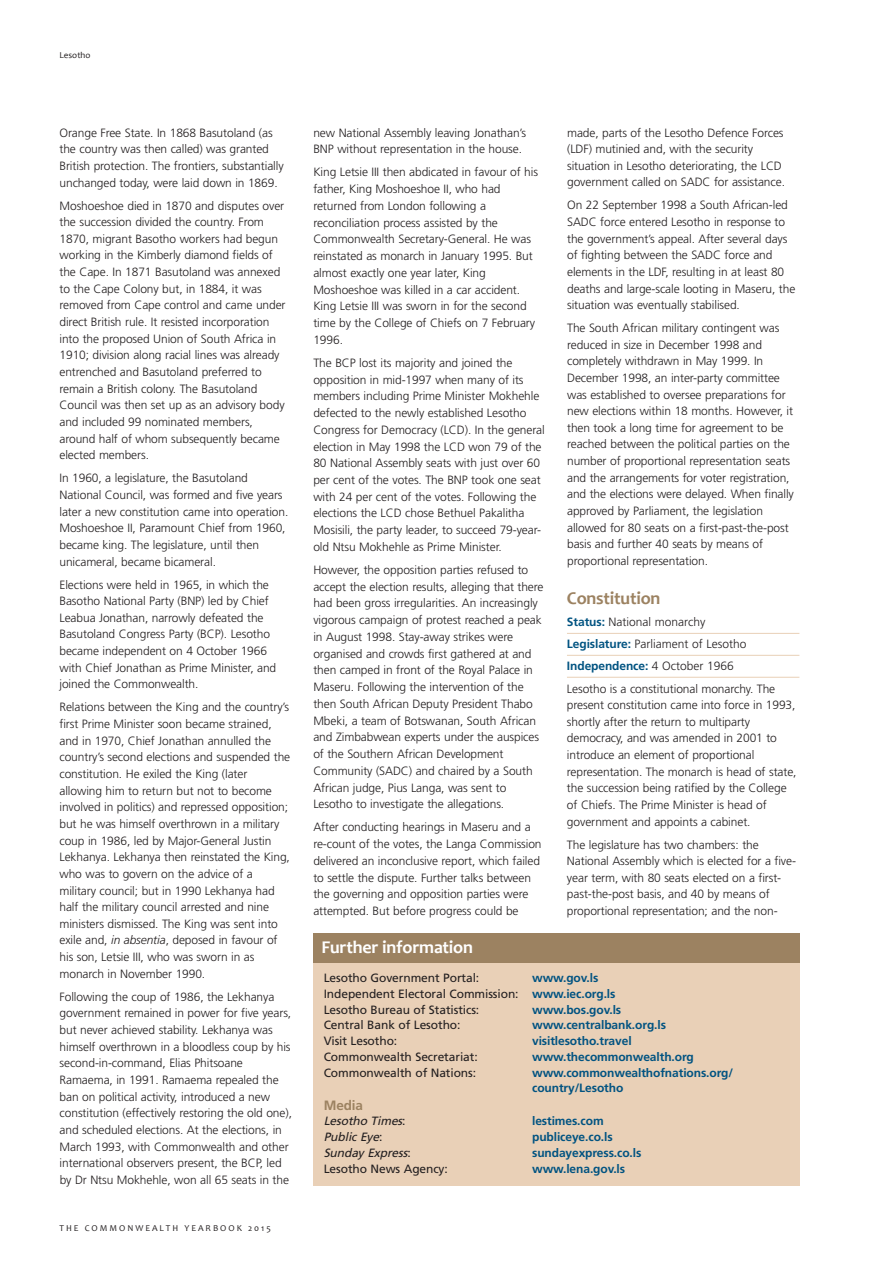
<style>
.page{position:relative;width:893px;height:1263px;background:#fff}
.page>*{position:absolute;margin:0;border:0;box-sizing:border-box;transform-origin:0 0}
.t1{font:700 18px "Candara";letter-spacing:-.01em;color:#fff}
.t2{font:700 18px "Candara";letter-spacing:-.01em;color:#9c8261}
.t3{font:700 13.5px "Frutiger";letter-spacing:-.01em;color:#9c8261}
.t4{font:300 12px/16.6px "Frutiger";letter-spacing:-.01em;color:#231f20}
.t5{font:12px/15.8px "Frutiger";letter-spacing:-.01em;color:#231f20}
.t6{font:700 12px/15.8px "Frutiger";letter-spacing:-.01em;color:#015381}
.t7{font:italic 12px "Frutiger";color:#231f20}
.t8{font:9px "Candara";letter-spacing:.22em;color:#231f20}
.s1{font-style:italic}
.s2{font-weight:700;color:#015381}
.s3{font-style:normal}
</style>
<div class="page">
<hr style="left:567px;top:633px;width:232px;height:1px;background:#e9d0b7">
<hr style="left:567px;top:655px;width:232px;height:1px;background:#e9d0b7">
<hr style="left:567px;top:677px;width:232px;height:1px;background:#e9d0b7">
<div style="left:313px;top:962px;width:486px;height:224px;background:#e9d0b7"></div>
<div style="left:313px;top:933px;width:486px;height:29px;background:#9c8261"></div>
<p class="t8" style="left:60px;top:49px;width:32px">LESOTHO</p>
<p class="t4" style="left:60px;top:125px;width:226px">Orange Free State. In 1868 Basutoland (as the country was then called) was granted British protection. The frontiers, substantially unchanged today, were laid down in 1869.</p>
<p class="t4" style="left:60px;top:198px;width:228px">Moshoeshoe died in 1870 and disputes over the succession divided the country. From 1870, migrant Basotho workers had begun working in the Kimberly diamond fields of the Cape. In 1871 Basutoland was annexed to the Cape Colony but, in 1884, it was removed from Cape control and came under direct British rule. It resisted incorporation into the proposed Union of South Africa in 1910; division along racial lines was already entrenched and Basutoland preferred to remain a British colony. The Basutoland Council was then set up as an advisory body and included 99 nominated members, around half of whom subsequently became elected members.</p>
<p class="t4" style="left:60px;top:471px;width:230px">In 1960, a legislature, the Basutoland National Council, was formed and five years later a new constitution came into operation.<br>Moshoeshoe II, Paramount Chief from 1960, became king. The legislature, until then unicameral, became bicameral.</p>
<p class="t4" style="left:60px;top:577px;width:218px">Elections were held in 1965, in which the Basotho National Party (BNP) led by Chief Leabua Jonathan, narrowly defeated the Basutoland Congress Party (BCP). Lesotho became independent on 4 October 1966 with Chief Jonathan as Prime Minister, and joined the Commonwealth.</p>
<p class="t4" style="left:60px;top:700px;width:232px">Relations between the King and the country’s first Prime Minister soon became strained, and in 1970, Chief Jonathan annulled the country’s second elections and suspended the constitution. He exiled the King (later allowing him to return but not to become involved in politics) and repressed opposition; but he was himself overthrown in a military coup in 1986, led by Major-General Justin Lekhanya. Lekhanya then reinstated the King, who was to govern on the advice of a military council; but in 1990 Lekhanya had half the military council arrested and nine ministers dismissed. The King was sent into exile and, <span class="s1">in absentia</span>, deposed in favour of his son, Letsie III, who was sworn in as monarch in November 1990.</p>
<p class="t4" style="left:60px;top:989px;width:234px">Following the coup of 1986, the Lekhanya government remained in power for five years, but never achieved stability. Lekhanya was himself overthrown in a bloodless coup by his second-in-command, Elias Phitsoane Ramaema, in 1991. Ramaema repealed the ban on political activity, introduced a new constitution (effectively restoring the old one), and scheduled elections. At the elections, in March 1993, with Commonwealth and other international observers present, the BCP, led by Dr Ntsu Mokhehle, won all 65 seats in the</p>
<p class="t8" style="left:60px;top:1223px;width:213px">THE COMMONWEALTH YEARBOOK 2015</p>
<p class="t4" style="left:313px;top:125px;width:214px">new National Assembly leaving Jonathan’s<br>BNP without representation in the house.</p>
<p class="t4" style="left:313px;top:165px;width:226px">King Letsie III then abdicated in favour of his father, King Moshoeshoe II, who had returned from London following a reconciliation process assisted by the Commonwealth Secretary-General. He was reinstated as monarch in January 1995. But almost exactly one year later, King Moshoeshoe was killed in a car accident.<br>King Letsie III was sworn in for the second time by the College of Chiefs on 7 February 1996.</p>
<p class="t4" style="left:313px;top:355px;width:233px">The BCP lost its majority and joined the opposition in mid-1997 when many of its members including Prime Minister Mokhehle defected to the newly established Lesotho Congress for Democracy (LCD). In the general election in May 1998 the LCD won 79 of the 80 National Assembly seats with just over 60 per cent of the votes. The BNP took one seat with 24 per cent of the votes. Following the elections the LCD chose Bethuel Pakalitha Mosisili, the party leader, to succeed 79-year&shy;old Ntsu Mokhehle as Prime Minister.</p>
<p class="t4" style="left:313px;top:562px;width:232px">However, the opposition parties refused to accept the election results, alleging that there had been gross irregularities. An increasingly vigorous campaign of protest reached a peak in August 1998. Stay-away strikes were organised and crowds first gathered at and then camped in front of the Royal Palace in Maseru. Following the intervention of the then South African Deputy President Thabo Mbeki, a team of Botswanan, South African and Zimbabwean experts under the auspices of the Southern African Development Community (SADC) and chaired by a South African judge, Pius Langa, was sent to Lesotho to investigate the allegations.</p>
<p class="t4" style="left:313px;top:820px;width:230px">After conducting hearings in Maseru and a re-count of the votes, the Langa Commission delivered an inconclusive report, which failed to settle the dispute. Further talks between the governing and opposition parties were attempted. But before progress could be</p>
<h1 class="t1" style="left:321px;top:936px;width:153px">Further information</h1>
<p class="t4" style="left:567px;top:125px;width:219px">made, parts of the Lesotho Defence Forces (LDF) mutinied and, with the security situation in Lesotho deteriorating, the LCD government called on SADC for assistance.</p>
<p class="t4" style="left:567px;top:198px;width:230px">On 22 September 1998 a South African-led SADC force entered Lesotho in response to the government’s appeal. After several days of fighting between the SADC force and elements in the LDF, resulting in at least 80 deaths and large-scale looting in Maseru, the situation was eventually stabilised.</p>
<p class="t4" style="left:567px;top:321px;width:228px">The South African military contingent was reduced in size in December 1998 and completely withdrawn in May 1999. In December 1998, an inter-party committee was established to oversee preparations for new elections within 18 months. However, it then took a long time for agreement to be reached between the political parties on the number of proportional representation seats and the arrangements for voter registration, and the elections were delayed. When finally approved by Parliament, the legislation allowed for 80 seats on a first-past-the-post basis and further 40 seats by means of proportional representation.</p>
<h1 class="t2" style="left:567px;top:587px;width:95px">Constitution</h1>
<p class="t4" style="left:567px;top:611px;width:210px;line-height:22.4px"><span class="s2">Status:</span> National monarchy<br><span class="s2">Legislature:</span> Parliament of Lesotho <span class="s2">Independence:</span> 4 October 1966<br>Lesotho is a constitutional monarchy. The</p>
<p class="t4" style="left:567px;top:698px;width:231px">present constitution came into force in 1993, shortly after the return to multiparty democracy, and was amended in 2001 to introduce an element of proportional representation. The monarch is head of state, the succession being ratified by the College of Chiefs. The Prime Minister is head of government and appoints a cabinet.</p>
<p class="t4" style="left:567px;top:837px;width:231px">The legislature has two chambers: the National Assembly which is elected for a five&shy;year term, with 80 seats elected on a first&shy;past-the-post basis, and 40 by means of proportional representation; and the non-</p>
<p class="t5" style="left:324px;top:971px;width:157px">Lesotho Government Portal:</p>
<p class="t5" style="left:324px;top:971px;width:293px;text-indent:208px"><span class="s2">www.gov.ls<br></span>Independent Electoral Commission: <span class="s2">www.iec.org.ls<br></span>Lesotho Bureau of Statistics:</p>
<p class="t6" style="left:532px;top:1002px;width:91px">www.bos.gov.ls</p>
<p class="t5" style="left:324px;top:1018px;width:138px">Central Bank of Lesotho:</p>
<p class="t6" style="left:532px;top:1018px;width:135px">www.centralbank.org.ls</p>
<p class="t5" style="left:324px;top:1034px;width:75px">Visit Lesotho:</p>
<p class="t6" style="left:532px;top:1034px;width:101px">visitlesotho.travel</p>
<p class="t5" style="left:324px;top:1050px;width:155px">Commonwealth Secretariat:</p>
<p class="t6" style="left:532px;top:1050px;width:163px">www.thecommonwealth.org</p>
<p class="t5" style="left:324px;top:1065px;width:154px">Commonwealth of Nations:</p>
<p class="t6" style="left:532px;top:1065px;width:203px">www.commonwealthofnations.org/ country/Lesotho</p>
<p class="t3" style="left:324px;top:1099px;width:41px">Media</p>
<p class="t7" style="left:324px;top:1116px;width:83px">Lesotho Times<span class="s3">:</span></p>
<p class="t6" style="left:532px;top:1114px;width:73px">lestimes.com</p>
<p class="t7" style="left:324px;top:1132px;width:60px">Public Eye<span class="s3">:</span></p>
<p class="t6" style="left:532px;top:1130px;width:82px">publiceye.co.ls</p>
<p class="t7" style="left:324px;top:1148px;width:88px">Sunday Express<span class="s3">:</span></p>
<p class="t6" style="left:532px;top:1146px;width:111px">sundayexpress.co.ls</p>
<p class="t5" style="left:324px;top:1161px;width:126px">Lesotho News Agency:</p>
<p class="t6" style="left:532px;top:1161px;width:95px">www.lena.gov.ls</p>
</div>
